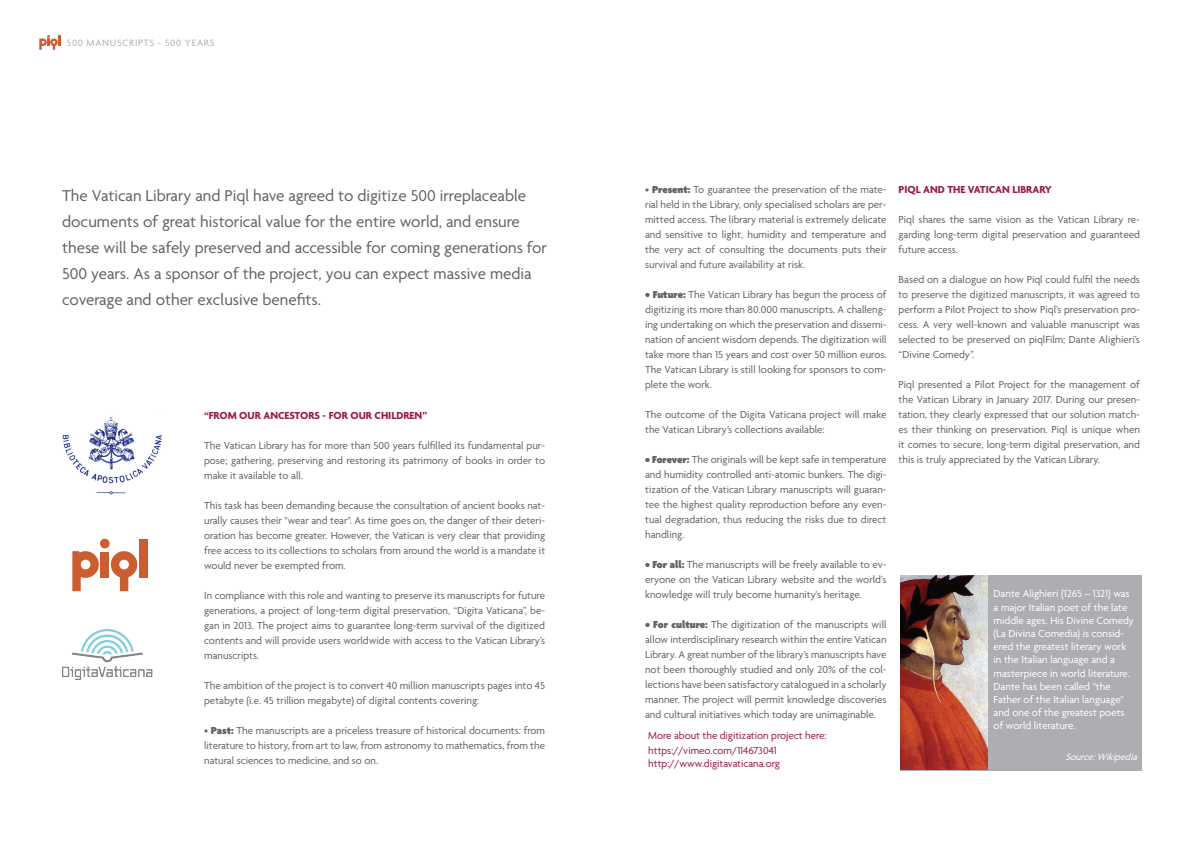
<style>
.page{position:relative;width:1191px;height:842px;background:#fff}
.page>*{position:absolute;margin:0;border:0;box-sizing:border-box;transform-origin:0 0}
.t1{font:17px/26px "Agenda";color:#636366}
.t2{font:11px/15px "Agenda";color:#636366;text-align:justify}
.t3{font:11px/13.2px "Agenda";color:#fff}
.t4{font:11px/15px "Agenda";color:#971b44}
.t5{font:700 11px "Agenda";color:#971b44}
.t6{font:10px "Agenda";letter-spacing:.07em;color:#adaeb2}
.t7{font:italic 10px "Agenda";color:#fff}
.s1{font-weight:900}
</style>
<div class="page">
<svg style="left:39px;top:35px;width:22px;height:15px"></svg>
<div style="left:139px;top:539px;width:9px;height:38px;background:#cb5d31"></div>
<svg style="left:72px;top:539px;width:65px;height:52px"></svg>
<img style="left:62px;top:416px;width:100px;height:79px">
<img style="left:62px;top:629px;width:91px;height:50px">
<div style="left:900px;top:576px;width:241px;height:195px;background:#adaeb2"></div>
<img style="left:900px;top:576px;width:87px;height:194px">
<p class="t6" style="left:67px;top:37px;width:149px">500 MANUSCRIPTS - 500 YEARS</p>
<p class="t1" style="left:62px;top:183px;width:486px">The Vatican Library and Piql have agreed to digitize 500 irreplaceable documents of great historical value for the entire world, and ensure these will be safely preserved and accessible for coming generations for 500 years. As a sponsor of the project, you can expect massive media coverage and other exclusive benefits.</p>
<p class="t5" style="left:204px;top:409px;width:224px">“FROM OUR ANCESTORS - FOR OUR CHILDREN”</p>
<p class="t2" style="left:204px;top:439px;width:342px">The Vatican Library has for more than 500 years fulfilled its fundamental pur&shy;pose; gathering, preserving and restoring its patrimony of books in order to make it available to all.</p>
<p class="t2" style="left:204px;top:499px;width:342px">This task has been demanding because the consultation of ancient books nat&shy;urally causes their "wear and tear". As time goes on, the danger of their deteri&shy;oration has become greater. However, the Vatican is very clear that providing free access to its collections to scholars from around the world is a mandate it would never be exempted from.</p>
<p class="t2" style="left:204px;top:589px;width:342px">In compliance with this role and wanting to preserve its manuscripts for future generations, a project of long-term digital preservation, “Digita Vaticana”, be&shy;gan in 2013. The project aims to guarantee long-term survival of the digitized contents and will provide users worldwide with access to the Vatican Library’s manuscripts.</p>
<p class="t2" style="left:204px;top:679px;width:342px">The ambition of the project is to convert 40 million manuscripts pages into 45 petabyte (i.e. 45 trillion megabyte) of digital contents covering:</p>
<p class="t2" style="left:204px;top:724px;width:342px">• <span class="s1">Past:</span> The manuscripts are a priceless treasure of historical documents: from literature to history, from art to law, from astronomy to mathematics, from the natural sciences to medicine, and so on.</p>
<p class="t2" style="left:645px;top:182px;width:243px">• <span class="s1">Present:</span> To guarantee the preservation of the mate&shy;rial held in the Library, only specialised scholars are per&shy;mitted access. The library material is extremely delicate and sensitive to light, humidity and temperature and the very act of consulting the documents puts their survival and future availability at risk.</p>
<p class="t2" style="left:645px;top:287px;width:243px"><span class="s1">• Future:</span> The Vatican Library has begun the process of digitizing its more than 80.000 manuscripts. A challeng&shy;ing undertaking on which the preservation and dissemi&shy;nation of ancient wisdom depends. The digitization will take more than 15 years and cost over 50 million euros.<br>The Vatican Library is still looking for sponsors to com&shy;plete the work.</p>
<p class="t2" style="left:645px;top:407px;width:243px">The outcome of the Digita Vaticana project will make the Vatican Library’s collections available:</p>
<p class="t2" style="left:645px;top:452px;width:243px"><span class="s1">• Forever:</span> The originals will be kept safe in temperature and humidity controlled anti-atomic bunkers. The digi&shy;tization of the Vatican Library manuscripts will guaran&shy;tee the highest quality reproduction before any even&shy;tual degradation, thus reducing the risks due to direct handling.</p>
<p class="t2" style="left:645px;top:557px;width:243px"><span class="s1">• For all:</span> The manuscripts will be freely available to ev&shy;eryone on the Vatican Library website and the world's knowledge will truly become humanity's heritage.</p>
<p class="t2" style="left:645px;top:617px;width:243px"><span class="s1">• For culture:</span> The digitization of the manuscripts will allow interdisciplinary research within the entire Vatican Library. A great number of the library’s manuscripts have not been thoroughly studied and only 20% of the col&shy;lections have been satisfactory catalogued in a scholarly manner. The project will permit knowledge discoveries and cultural initiatives which today are unimaginable.</p>
<p class="t4" style="left:648px;top:729px;width:180px">More about the digitization project here: https://vimeo.com/114673041</p>
<p class="t4" style="left:648px;top:757px;width:133px">http://www.digitavaticana.org</p>
<p class="t5" style="left:898px;top:183px;width:155px">PIQL AND THE VATICAN LIBRARY</p>
<p class="t2" style="left:898px;top:212px;width:243px">Piql shares the same vision as the Vatican Library re&shy;garding long-term digital preservation and guaranteed future access.</p>
<p class="t2" style="left:898px;top:272px;width:243px">Based on a dialogue on how Piql could fulfil the needs to preserve the digitized manuscripts, it was agreed to perform a Pilot Project to show Piql’s preservation pro&shy;cess. A very well-known and valuable manuscript was selected to be preserved on piqlFilm; Dante Alighieri’s “Divine Comedy”.</p>
<p class="t2" style="left:898px;top:377px;width:243px">Piql presented a Pilot Project for the management of the Vatican Library in January 2017. During our presen&shy;tation, they clearly expressed that our solution match&shy;es their thinking on preservation. Piql is unique when it comes to secure, long-term digital preservation, and this is truly appreciated by the Vatican Library.</p>
<p class="t3" style="left:993px;top:588px;width:142px">Dante Alighieri (1265 – 1321) was a major Italian poet of the late middle ages. His Divine Comedy (La Divina Comedia) is consid&shy;ered the greatest literary work in the Italian language and a masterpiece in world literature.<br>Dante has been called "the<br>Father of the Italian language" and one of the greatest poets of world literature.</p>
<p class="t7" style="left:1065px;top:751px;width:76px">Source:Wikipedia</p>
</div>
